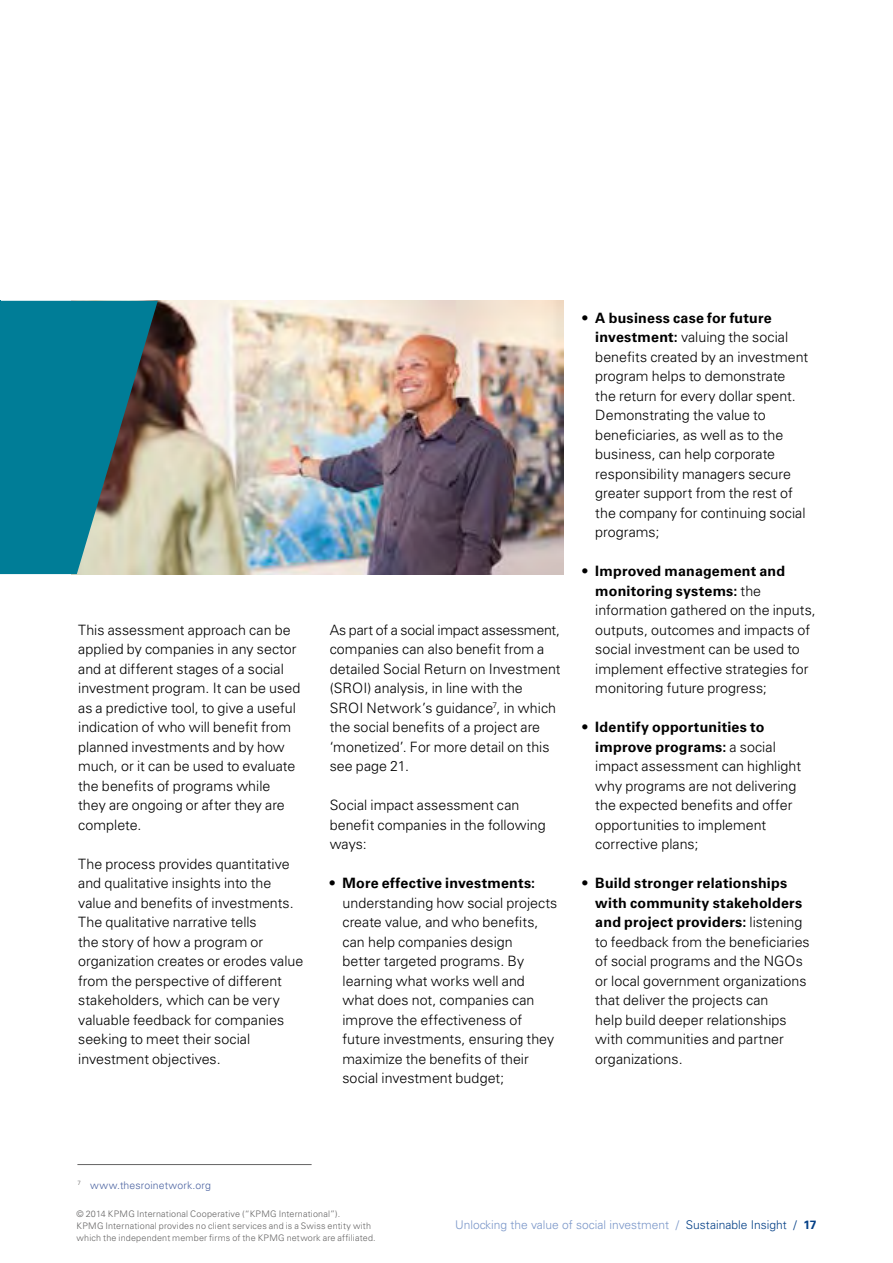
<style>
.page{position:relative;width:893px;height:1263px;background:#fff}
.page>*{position:absolute;margin:0;border:0;box-sizing:border-box;transform-origin:0 0}
.Bodycopy_9_5pt{font:300 14.25px/19.5px "Univers LT Std";color:#000}
.t1{font:300 12px "Univers LT Std";color:#7b97c9}
.Footnote{font:300 10.5px "Univers LT Std";letter-spacing:.01em;color:#4b63a1}
.t2{font:300 9px/12px "Univers LT Std";letter-spacing:.02em;color:#646363}
.s1{font-weight:700}
.s2{color:#033f86}
.s3{font-weight:700;color:#033f86}
</style>
<div class="page">
<img style="left:158px;top:301px;width:405px;height:273px">
<svg style="left:1px;top:301px;width:157px;height:273px;background:#2a8391"></svg>
<hr style="left:77px;top:1164px;width:235px;height:1px;background:#646363">
<hr style="left:0;top:301px;width:1px;height:273px;background:#007d97">
<p class="Bodycopy_9_5pt" style="left:78px;top:620px;width:224px">This assessment approach can be applied by companies in any sector and at different stages of a social investment program. It can be used as a predictive tool, to give a useful indication of who will benefit from planned investments and by how much, or it can be used to evaluate the benefits of programs while they are ongoing or after they are complete.</p>
<p class="Bodycopy_9_5pt" style="left:78px;top:854px;width:227px">The process provides quantitative and qualitative insights into the value and benefits of investments.<br>The qualitative narrative tells<br>the story of how a program or organization creates or erodes value from the perspective of different stakeholders, which can be very valuable feedback for companies seeking to meet their social investment objectives.</p>
<p class="Bodycopy_9_5pt" style="left:330px;top:620px;width:232px">As part of a social impact assessment, companies can also benefit from a detailed Social Return on Investment (SROI) analysis, in line with the<br>SROI Network’s guidance<sup>7</sup>, in which the social benefits of a project are ‘monetized’. For more detail on this see page 21.</p>
<p class="Bodycopy_9_5pt" style="left:330px;top:795px;width:217px">Social impact assessment can benefit companies in the following ways:</p>
<p class="Bodycopy_9_5pt" style="left:342px;top:873px;width:216px;text-indent:-13px"><span class="s1">• More effective investments: </span>understanding how social projects create value, and who benefits, can help companies design<br>better targeted programs. By learning what works well and what does not, companies can improve the effectiveness of future investments, ensuring they maximize the benefits of their social investment budget;</p>
<p class="Bodycopy_9_5pt" style="left:595px;top:308px;width:214px;text-indent:-13px"><span class="s1">• A business case for future investment:</span> valuing the social benefits created by an investment program helps to demonstrate the return for every dollar spent.<br>Demonstrating the value to beneficiaries, as well as to the business, can help corporate responsibility managers secure greater support from the rest of the company for continuing social programs;</p>
<p class="Bodycopy_9_5pt" style="left:595px;top:561px;width:222px;text-indent:-13px"><span class="s1">• Improved management and monitoring systems:</span> the information gathered on the inputs, outputs, outcomes and impacts of social investment can be used to implement effective strategies for monitoring future progress;</p>
<p class="Bodycopy_9_5pt" style="left:595px;top:717px;width:207px;text-indent:-13px"><span class="s1">• Identify opportunities to improve programs:</span> a social impact assessment can highlight why programs are not delivering the expected benefits and offer opportunities to implement corrective plans;</p>
<p class="Bodycopy_9_5pt" style="left:595px;top:873px;width:216px;text-indent:-13px"><span class="s1">• Build stronger relationships with community stakeholders and project providers:</span> listening to feedback from the beneficiaries of social programs and the NGOs or local government organizations that deliver the projects can<br>help build deeper relationships with communities and partner organizations.</p>
<p class="Footnote" style="left:77px;top:1178px;width:135px"><sup>7</sup> www.thesroinetwork.org</p>
<p class="t2" style="left:77px;top:1208px;width:301px">© 2014 KPMG International Cooperative (“KPMG International”).<br>KPMG International provides no client services and is a Swiss entity with which the independent member firms of the KPMG network are affiliated.</p>
<p class="t1" style="left:455px;top:1217px;width:363px">Unlocking the value of social investment / <span class="s2">Sustainable Insight /</span> <span class="s3">17</span></p>
</div>
